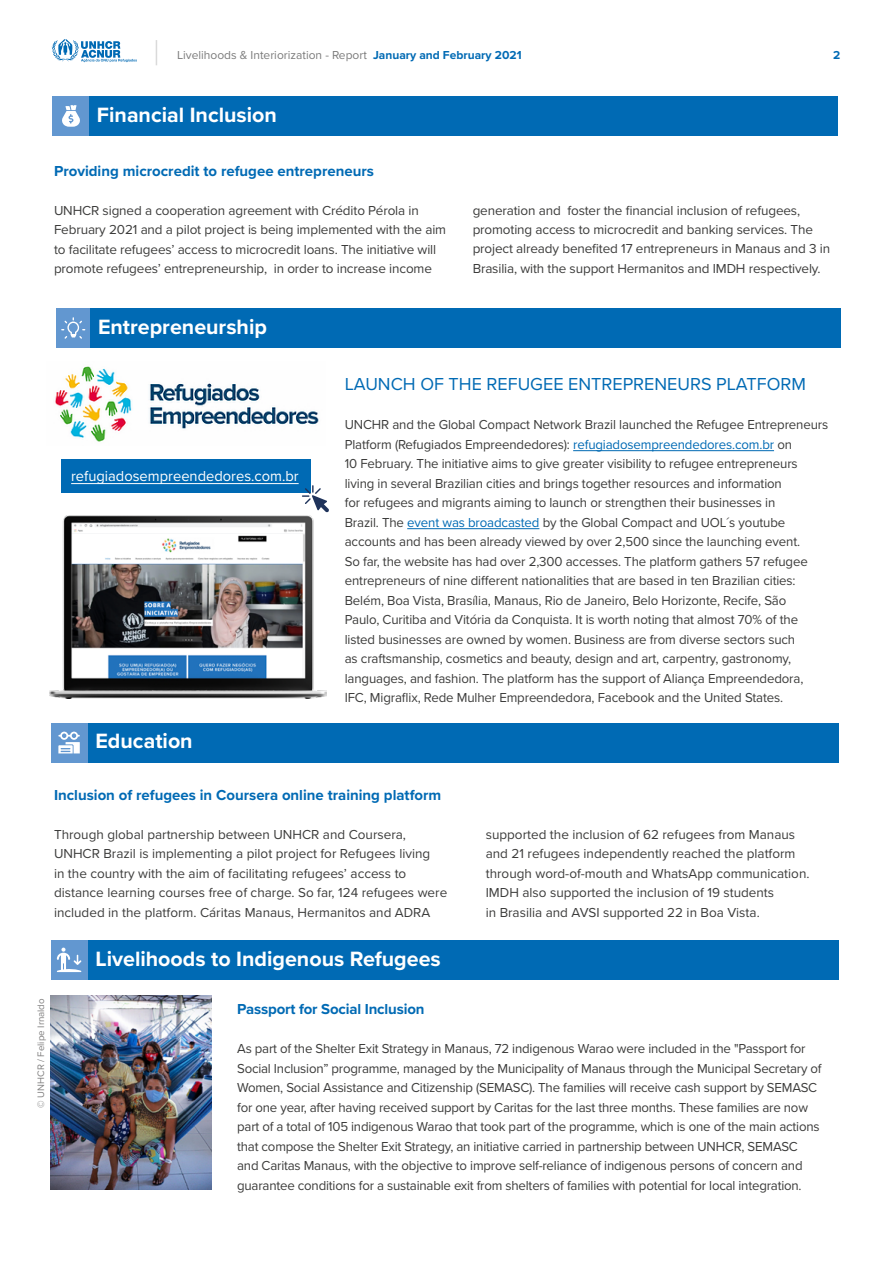
<style>
.page{position:relative;width:893px;height:1263px;background:#fff}
.page>*{position:absolute;margin:0;border:0;box-sizing:border-box;transform-origin:0 0}
.t1{font:700 21.45px "Proxima Nova";color:#fff}
.t2{font:18px "Proxima Nova";color:#006ab4}
.t3{font:700 15px "Proxima Nova";color:#006ab4}
.t4{font:15px "Proxima Nova";color:#fff}
.t5{font:13.5px/19.5px "Proxima Nova";letter-spacing:-.01em;color:#3c3c3b}
.t6{font:12px "Proxima Nova";color:#7b7b7b}
.t7{font:700 12px "Proxima Nova";color:#006ab4}
.t8{font:9.75px "Proxima Nova";color:#818080}
.s1{font-weight:700;color:#006ab4}
.s2{color:#006ab4}
</style>
<div class="page">
<svg style="left:51px;top:39px;width:86px;height:23px"></svg>
<svg style="left:156px;top:40px;width:1px;height:25px"></svg>
<div style="left:89px;top:96px;width:749px;height:39px;background:#006ab4"></div>
<div style="left:52px;top:96px;width:37px;height:39px;background:#6297d0"></div>
<svg style="left:62px;top:105px;width:18px;height:22px"></svg>
<div style="left:87px;top:723px;width:752px;height:39px;background:#006ab4"></div>
<div style="left:51px;top:723px;width:37px;height:39px;background:#6297d0"></div>
<svg style="left:58px;top:732px;width:22px;height:21px"></svg>
<div style="left:87px;top:940px;width:752px;height:39px;background:#006ab4"></div>
<div style="left:51px;top:940px;width:37px;height:39px;background:#6297d0"></div>
<svg style="left:57px;top:947px;width:24px;height:25px"></svg>
<img style="left:51px;top:995px;width:160px;height:195px">
<div style="left:90px;top:308px;width:751px;height:39px;background:#006ab4"></div>
<div style="left:57px;top:308px;width:33px;height:39px;background:#6297d0"></div>
<svg style="left:61px;top:317px;width:24px;height:22px"></svg>
<hr style="left:573px;top:450px;width:201px;height:1px;background:#006ab4">
<hr style="left:407px;top:528px;width:132px;height:1px;background:#006ab4">
<img style="left:50px;top:516px;width:277px;height:182px">
<img style="left:55px;top:366px;width:264px;height:76px">
<div style="left:61px;top:459px;width:249px;height:34px;background:#006ab4"></div>
<hr style="left:71px;top:483px;width:228px;height:1px;background:#fff">
<svg style="left:302px;top:485px;width:27px;height:27px"></svg>
<p class="t6" style="left:177px;top:46px;width:346px">Livelihoods &amp; Interiorization - Report <span class="s1">January and February 2021</span></p>
<p class="t7" style="left:833px;top:46px;width:9px">2</p>
<h1 class="t1" style="left:97px;top:99px;width:182px">Financial Inclusion</h1>
<p class="t3" style="left:54px;top:159px;width:321px">Providing microcredit to refugee entrepreneurs</p>
<p class="t5" style="left:54px;top:200px;width:394px">UNHCR signed a cooperation agreement with Crédito Pérola in February 2021 and a pilot project is being implemented with the aim to facilitate refugees’ access to microcredit loans. The initiative will promote refugees’ entrepreneurship, in order to increase income</p>
<p class="t5" style="left:473px;top:200px;width:359px">generation and foster the financial inclusion of refugees, promoting access to microcredit and banking services. The project already benefited 17 entrepreneurs in Manaus and 3 in Brasilia, with the support Hermanitos and IMDH respectively.</p>
<h1 class="t1" style="left:98px;top:311px;width:170px">Entrepreneurship</h1>
<p class="t4" style="left:71px;top:465px;width:229px">refugiadosempreendedores.com.br</p>
<h1 class="t1" style="left:95px;top:725px;width:99px">Education</h1>
<h2 class="t2" style="left:345px;top:371px;width:463px">LAUNCH OF THE REFUGEE ENTREPRENEURS PLATFORM</h2>
<p class="t5" style="left:345px;top:414px;width:485px">UNCHR and the Global Compact Network Brazil launched the Refugee Entrepreneurs Platform (Refugiados Empreendedores): <span class="s2">refugiadosempreendedores.com.br</span> on<br>10 February. The initiative aims to give greater visibility to refugee entrepreneurs living in several Brazilian cities and brings together resources and information<br>for refugees and migrants aiming to launch or strengthen their businesses in<br>Brazil. The <span class="s2">event was broadcasted</span> by the Global Compact and UOL´s youtube accounts and has been already viewed by over 2,500 since the launching event.<br>So far, the website has had over 2,300 accesses. The platform gathers 57 refugee entrepreneurs of nine different nationalities that are based in ten Brazilian cities:<br>Belém, Boa Vista, Brasília, Manaus, Rio de Janeiro, Belo Horizonte, Recife, São<br>Paulo, Curitiba and Vitória da Conquista. It is worth noting that almost 70% of the listed businesses are owned by women. Business are from diverse sectors such<br>as craftsmanship, cosmetics and beauty, design and art, carpentry, gastronomy, languages, and fashion. The platform has the support of Aliança Empreendedora, IFC, Migraflix, Rede Mulher Empreendedora, Facebook and the United States.</p>
<p class="t3" style="left:54px;top:783px;width:389px">Inclusion of refugees in Coursera online training platform</p>
<p class="t5" style="left:54px;top:824px;width:395px">Through global partnership between UNHCR and Coursera, UNHCR Brazil is implementing a pilot project for Refugees living<br>in the country with the aim of facilitating refugees’ access to distance learning courses free of charge. So far, 124 refugees were included in the platform. Cáritas Manaus, Hermanitos and ADRA</p>
<p class="t5" style="left:486px;top:824px;width:325px">supported the inclusion of 62 refugees from Manaus and 21 refugees independently reached the platform through word-of-mouth and WhatsApp communication.<br>IMDH also supported the inclusion of 19 students<br>in Brasilia and AVSI supported 22 in Boa Vista.</p>
<p class="t8" style="left:34px;top:1108px;width:111px;rotate:-90deg">© UNHCR / Felipe Irnaldo</p>
<h1 class="t1" style="left:95px;top:942px;width:347px">Livelihoods to Indigenous Refugees</h1>
<p class="t3" style="left:237px;top:998px;width:189px">Passport for Social Inclusion</p>
<p class="t5" style="left:237px;top:1038px;width:586px">As part of the Shelter Exit Strategy in Manaus, 72 indigenous Warao were included in the "Passport for Social Inclusion” programme, managed by the Municipality of Manaus through the Municipal Secretary of Women, Social Assistance and Citizenship (SEMASC). The families will receive cash support by SEMASC for one year, after having received support by Caritas for the last three months. These families are now part of a total of 105 indigenous Warao that took part of the programme, which is one of the main actions that compose the Shelter Exit Strategy, an initiative carried in partnership between UNHCR, SEMASC and Caritas Manaus, with the objective to improve self-reliance of indigenous persons of concern and guarantee conditions for a sustainable exit from shelters of families with potential for local integration.</p>
</div>
